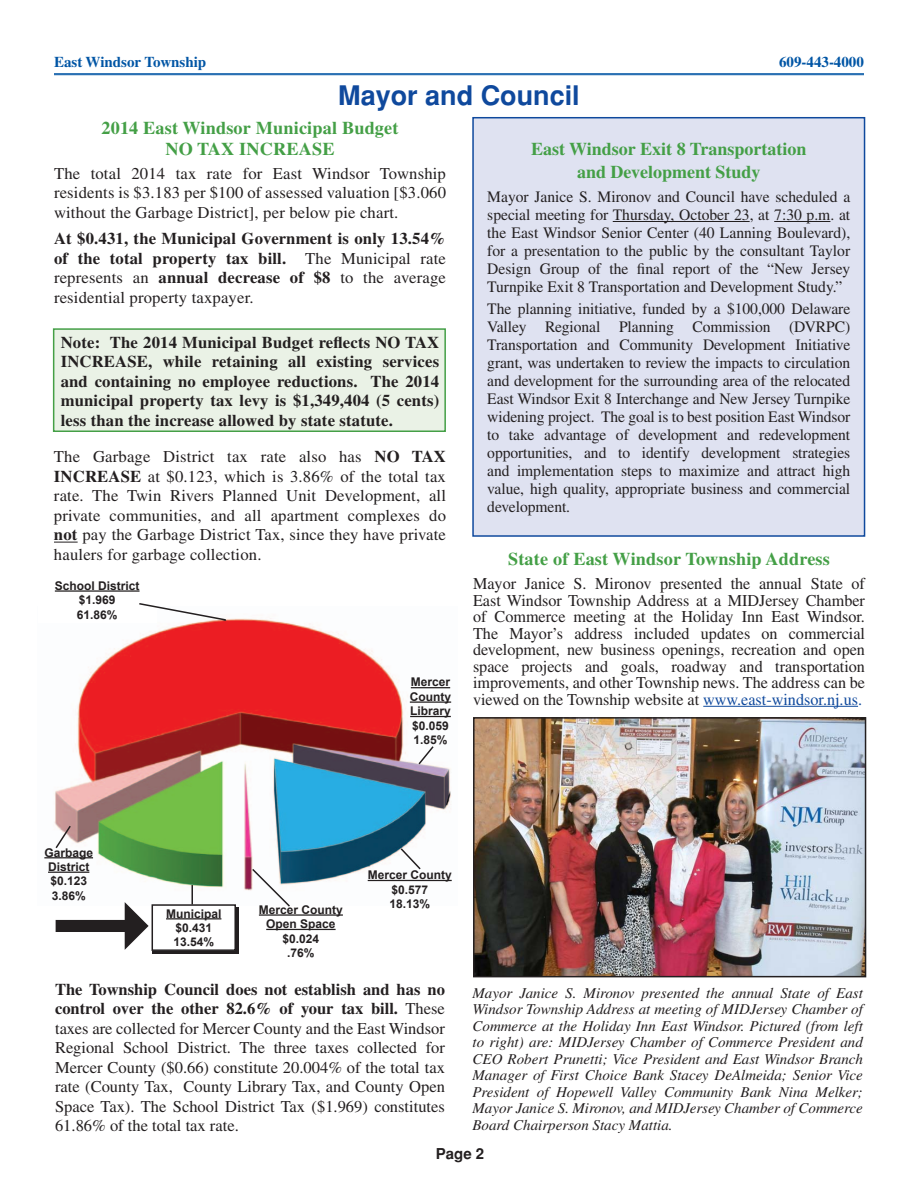
<style>
.page{position:relative;width:918px;height:1188px;background:#fff}
.page>*{position:absolute;margin:0;border:0;box-sizing:border-box;transform-origin:0 0}
.t1{font:700 27px "Helvetica";color:#0f499d}
.t2{font:700 18px/21px "Times";letter-spacing:.01em;color:#449f46}
.t3{font:16.5px/19.5px "Times";letter-spacing:.01em;color:#231f20;text-align:justify}
.t4{font:700 16.5px/19.5px "Times";letter-spacing:.01em;color:#231f20;text-align:justify}
.t5{font:15.9px/18px "Times";letter-spacing:-.005em;color:#231f20;text-align:justify}
.t6{font:italic 15px/16.5px "Times";color:#231f20;text-align:justify}
.t7{font:700 15px "Times";color:#0155a5}
.t8{font:700 15px "Helvetica";color:#231f20}
.t9{font:700 12px/14.4px "Arial";color:#231f20;text-align:center}
.s1{font-weight:400}
.s2{font-weight:700}
.s3{color:#0f499d}
</style>
<div class="page">
<hr style="left:54px;top:73px;width:810px;height:1px;background:#0155a5">
<hr style="left:54px;top:74px;width:810px;height:1px;background:#0155a5">
<div style="left:53px;top:328px;width:393px;height:104px;background:#eaf2e6;border:2px solid #449f46"></div>
<svg style="left:54px;top:542px;width:24px;height:1px"></svg>
<div style="left:473px;top:118px;width:392px;height:418px;background:#dfe2f1"></div>
<hr style="left:613px;top:221px;width:137px;height:1px;background:#231f20">
<hr style="left:774px;top:221px;width:56px;height:1px;background:#231f20">
<div style="left:472px;top:117px;width:393px;height:420px;border:2px solid #0f499d"></div>
<hr style="left:703px;top:706px;width:155px;height:1px;background:#0f499d">
<img style="left:476px;top:720px;width:387px;height:254px">
<div style="left:473px;top:717px;width:393px;height:260px;border:2px solid #231f20"></div>
<img style="left:44px;top:618px;width:408px;height:287px">
<div style="left:38px;top:581px;width:119px;height:41px;background:#fff"></div>
<hr style="left:55px;top:590px;width:85px;height:2px;background:#231f20">
<hr style="left:411px;top:687px;width:39px;height:1px;background:#231f20">
<hr style="left:410px;top:701px;width:41px;height:2px;background:#231f20">
<hr style="left:410px;top:716px;width:41px;height:1px;background:#231f20">
<hr style="left:368px;top:880px;width:84px;height:1px;background:#231f20">
<hr style="left:259px;top:914px;width:84px;height:2px;background:#231f20">
<hr style="left:266px;top:929px;width:70px;height:1px;background:#231f20">
<hr style="left:44px;top:857px;width:49px;height:1px;background:#231f20">
<hr style="left:48px;top:872px;width:41px;height:1px;background:#231f20">
<svg style="left:139px;top:603px;width:88px;height:19px"></svg>
<svg style="left:54px;top:824px;width:18px;height:26px"></svg>
<svg style="left:191px;top:885px;width:2px;height:19px"></svg>
<svg style="left:251px;top:867px;width:41px;height:40px"></svg>
<svg style="left:399px;top:847px;width:23px;height:24px"></svg>
<svg style="left:417px;top:745px;width:18px;height:21px"></svg>
<div style="left:152px;top:908px;width:87px;height:46px;background:#231f20"></div>
<div style="left:152px;top:905px;width:83px;height:45px;background:#fff"></div>
<hr style="left:166px;top:918px;width:55px;height:1px;background:#231f20">
<div style="left:152px;top:904px;width:84px;height:47px;border:2px solid #231f20"></div>
<svg style="left:56px;top:901px;width:93px;height:4px"></svg>
<p class="t7" style="left:54px;top:53px;width:154px">East Windsor Township</p>
<p class="t7" style="left:779px;top:53px;width:86px">609-443-4000</p>
<h1 class="t1" style="left:338px;top:80px;width:243px">Mayor and Council</h1>
<p class="t2" style="left:165px;top:117px;width:235px;text-indent:-64px">2014 East Windsor Municipal Budget<br>NO TAX INCR</p>
<p class="t2" style="left:287px;top:138px;width:50px">EASE</p>
<p class="t3" style="left:54px;top:164px;width:394px">The total 2014 tax rate for East Windsor Township residents is $3.183 per $100 of assessed valuation [$3.060 without the Garbage District], per below pie chart.</p>
<p class="t4" style="left:54px;top:229px;width:394px">At $0.431, the Municipal Government is only 13.54% of the total property tax bill. <span class="s1">The Municipal rate represents an</span> annual decrease of $8 <span class="s1">to the average residential property taxpayer.</span></p>
<p class="t4" style="left:61px;top:332px;width:380px">Note: The 2014 Municipal Budget reflects NO TAX<br>INCR</p>
<p class="t2" style="left:531px;top:138px;width:277px;line-height:22.5px;text-align:center">East Windsor Exit 8 Transportation and Development Study</p>
<p class="t5" style="left:487px;top:187px;width:365px">Mayor Janice S. Mironov and Council have scheduled a special meeting for Thursday, October 23, at 7:30 p.m. at the East Windsor Senior Center (40 Lanning Boulevard), for a presentation to the public by the consultant Taylor Design Group of the final report of the “New Jersey Turnpike Exit 8 Transportation and Development Study.”</p>
<p class="t5" style="left:487px;top:300px;width:365px">The planning initiative, funded by a $100,000 Delaware Valley Regional Planning Commission (DVRPC)<br>Transportation and Community Development Initiative grant, was undertaken to review the impacts to circulation and development for the surrounding area of the relocated East Windsor Exit 8 Interchange and New Jersey Turnpike widening project. The goal is to best position East Windsor to take advantage of development and redevelopment opportunities, and to identify development strategies and implementation steps to maximize and attract high value, high quality, appropriate business and commercial development.</p>
<p class="t4" style="left:61px;top:352px;width:380px;text-indent:43px">EASE, while retaining all existing services and containing no employee reductions. The 2014 municipal property tax levy is $1,349,404 (5 cents) less than the increase allowed by state statute.</p>
<p class="t3" style="left:54px;top:447px;width:334px">The Garbage District tax rate also has <span class="s2">NO</span></p>
<p class="t4" style="left:412px;top:447px;width:36px">TA X</p>
<p class="t4" style="left:54px;top:466px;width:12px">INCR</p>
<p class="t3" style="left:54px;top:467px;width:394px;text-indent:43px"><span class="s2">EASE</span> at $0.123, which is 3.86% of the total tax rate. The Twin Rivers Planned Unit Development, all private communities, and all apartment complexes do <span class="s2">not</span> pay the Garbage District Tax, since they have private haulers for garbage collection.</p>
<p class="t2" style="left:508px;top:548px;width:323px">State of East Windsor Township Address</p>
<p class="t3" style="left:473px;top:575px;width:394px;line-height:16.5px">Mayor Janice S. Mironov presented the annual State of East Windsor Township Address at a MIDJersey Chamber of Commerce meeting at the Holiday Inn East Windsor.<br>The Mayor’s address included updates on commercial development, new business openings, recreation and open space projects and goals, roadway and transportation improvements, and other Township news. The address can be viewed on the Township website at <span class="s3">www.east-windsor.nj.us.</span></p>
<p class="t9" style="left:55px;top:579px;width:86px">School District $1.969<br>61.86%</p>
<p class="t9" style="left:410px;top:675px;width:43px">Mercer<br>County<br>Library $0.059<br>1.85%</p>
<p class="t9" style="left:44px;top:846px;width:50px">Garbage<br>District $0.123<br>3.86%</p>
<p class="t9" style="left:166px;top:907px;width:57px">Municipal $0.431<br>13.54%</p>
<p class="t9" style="left:259px;top:903px;width:86px">Mercer County<br>Open Space $0.024<br>.76%</p>
<p class="t9" style="left:368px;top:868px;width:86px">Mercer County $0.577<br>18.13%</p>
<p class="t3" style="left:55px;top:979px;width:391px"><span class="s2">The Township Council does not establish and has no control over the other 82.6% of your tax bill.</span> These taxes are collected for Mercer County and the East Windsor Regional School District. The three taxes collected for Mercer County ($0.66) constitute 20.004% of the total tax rate (County Tax, County Library Tax, and County Open Space Tax). The School District Tax ($1.969) constitutes 61.86% of the total tax rate.</p>
<p class="t6" style="left:472px;top:985px;width:392px">Mayor Janice S. Mironov presented the annual State of East Windsor Township Address at meeting of MIDJersey Chamber of Commerce at the Holiday Inn East Windsor. Pictured (from left to right) are: MIDJersey Chamber of Commerce President and CEO Robert Prunetti; Vice President and East Windsor Branch Manager of First Choice Bank Stacey DeAlmeida; Senior Vice President of Hopewell Valley Community Bank Nina Melker; Mayor Janice S. Mironov, and MIDJersey Chamber of Commerce Board Chairperson Stacy Mattia.</p>
<p class="t8" style="left:436px;top:1145px;width:50px">Page 2</p>
</div>
